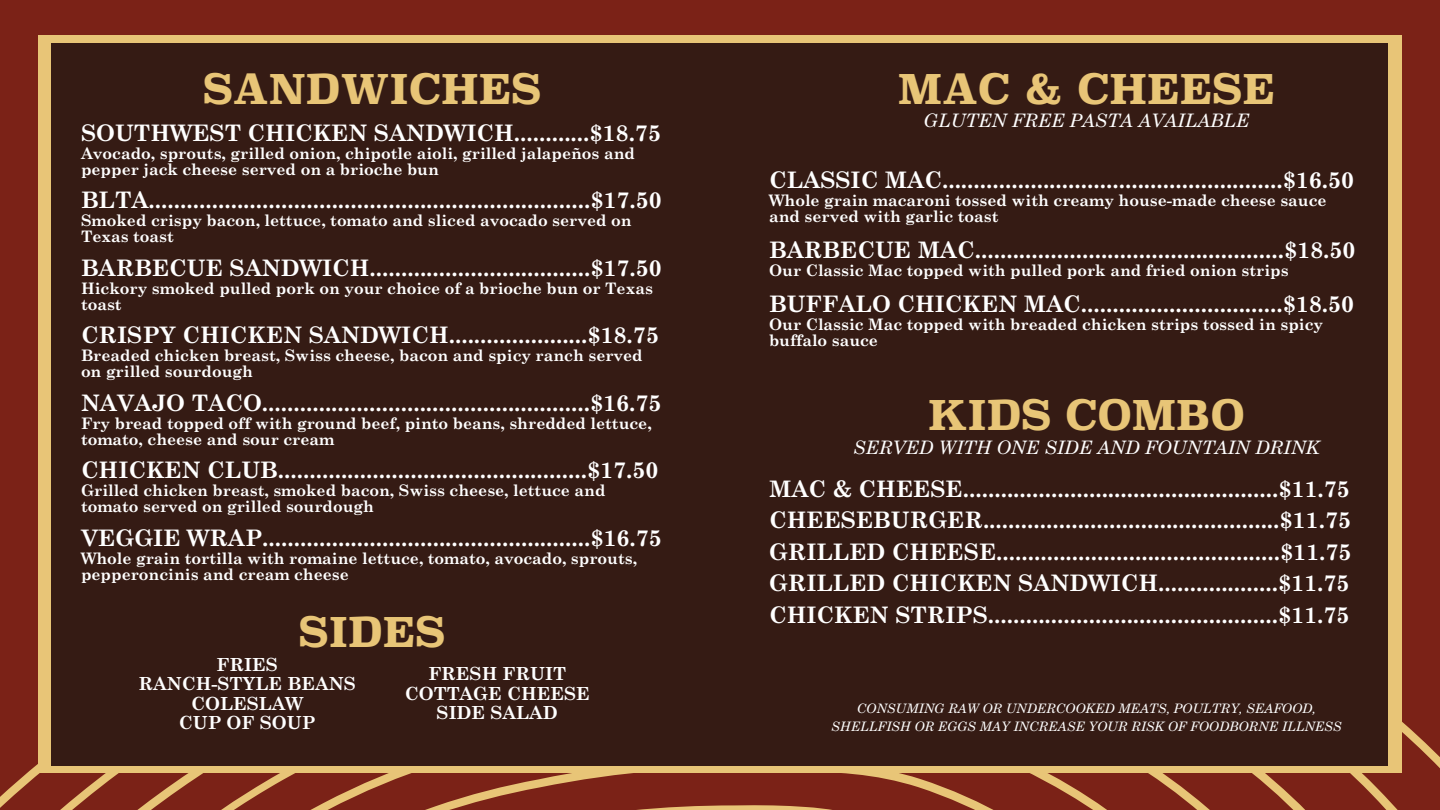
<style>
.page{position:relative;width:1440px;height:810px;background:#7b2217}
.page>*{position:absolute;margin:0;border:0;box-sizing:border-box;transform-origin:0 0}
.t1{font:700 40.8px "Superclarendon";color:#e8c577}
.t2{font:700 22.7px/31.5px "Century Schoolbook Std";color:#fff;text-align:justify}
.t3{font:italic 18.5px "Century Schoolbook Std";color:#fff}
.t4{font:700 18px/19.5px "Century Schoolbook Std";color:#fff;text-align:center}
.t5{font:700 15.8px/15.8px "Century Schoolbook Std";color:#fff}
.t6{font:italic 13px/17.9px "Century Schoolbook Std";color:#fff;text-align:center}
</style>
<div class="page">
<svg style="left:0;top:513px;width:1440px;height:297px"></svg>
<div style="left:38px;top:35px;width:1363px;height:738px;background:#e8c577"></div>
<div style="left:51px;top:43px;width:1337px;height:723px;background:#351b14"></div>
<h1 class="t1" style="left:203px;top:64px;width:340px">SANDWICHES</h1>
<p class="t2" style="left:81px;top:120px;width:582px">SOUTHWEST CHICKEN SANDWICH............$18.75</p>
<p class="t5" style="left:81px;top:147px;width:556px">Avocado, sprouts, grilled onion, chipotle aioli, grilled jalapeños and pepper jack cheese served on a brioche bun</p>
<p class="t2" style="left:81px;top:187px;width:582px">BLTA......................................................................$17.50</p>
<p class="t5" style="left:81px;top:215px;width:552px">Smoked crispy bacon, lettuce, tomato and sliced avocado served on<br>Texas toast</p>
<p class="t2" style="left:81px;top:255px;width:582px">BARBECUE SANDWICH...................................$17.50</p>
<p class="t5" style="left:81px;top:282px;width:573px">Hickory smoked pulled pork on your choice of a brioche bun or Texas toast</p>
<p class="t2" style="left:81px;top:322px;width:580px">CRISPY CHICKEN SANDWICH......................$18.75</p>
<p class="t5" style="left:81px;top:350px;width:563px">Breaded chicken breast, Swiss cheese, bacon and spicy ranch served on grilled sourdough</p>
<p class="t2" style="left:81px;top:390px;width:582px">NAVAJO TACO....................................................$16.75</p>
<p class="t5" style="left:81px;top:417px;width:572px">Fry bread topped off with ground beef, pinto beans, shredded lettuce, tomato, cheese and sour cream</p>
<p class="t2" style="left:81px;top:457px;width:579px">CHICKEN CLUB.................................................$17.50</p>
<p class="t5" style="left:81px;top:485px;width:526px">Grilled chicken breast, smoked bacon, Swiss cheese, lettuce and tomato served on grilled sourdough</p>
<p class="t2" style="left:81px;top:525px;width:582px">VEGGIE WRAP....................................................$16.75</p>
<p class="t5" style="left:81px;top:552px;width:558px">Whole grain tortilla with romaine lettuce, tomato, avocado, sprouts, pepperoncinis and cream cheese</p>
<h1 class="t1" style="left:299px;top:607px;width:148px">SIDES</h1>
<p class="t4" style="left:139px;top:657px;width:219px">FRIES<br>RANCH-STYLE BEANS<br>COLESLAW<br>CUP OF SOUP</p>
<p class="t4" style="left:405px;top:666px;width:187px">FRESH FRUIT<br>COTTAGE CHEESE<br>SIDE SALAD</p>
<h1 class="t1" style="left:898px;top:64px;width:379px">MAC &amp; CHEESE</h1>
<p class="t3" style="left:924px;top:114px;width:327px">GLUTEN FREE PASTA AVAILABLE</p>
<p class="t2" style="left:769px;top:167px;width:587px">CLASSIC MAC......................................................$16.50</p>
<p class="t5" style="left:769px;top:195px;width:559px">Whole grain macaroni tossed with creamy house-made cheese sauce and served with garlic toast</p>
<p class="t2" style="left:769px;top:237px;width:588px">BARBECUE MAC.................................................$18.50</p>
<p class="t5" style="left:769px;top:265px;width:521px">Our Classic Mac topped with pulled pork and fried onion strips</p>
<p class="t2" style="left:769px;top:291px;width:587px">BUFFALO CHICKEN MAC................................$18.50</p>
<p class="t5" style="left:769px;top:319px;width:556px">Our Classic Mac topped with breaded chicken strips tossed in spicy buffalo sauce</p>
<h1 class="t1" style="left:928px;top:390px;width:318px">KIDS COMBO</h1>
<p class="t3" style="left:853px;top:441px;width:468px">SERVED WITH ONE SIDE AND FOUNTAIN DRINK</p>
<p class="t2" style="left:769px;top:476px;width:584px">MAC &amp; CHEESE..................................................$11.75<br>CHEESEBURGER...............................................$11.75<br>GRILLED CHEESE.............................................$11.75<br>GRILLED CHICKEN SANDWICH...................$11.75<br>CHICKEN STRIPS..............................................$11.75</p>
<p class="t6" style="left:831px;top:701px;width:512px">CONSUMING RAW OR UNDERCOOKED MEATS, POULTRY, SEAFOOD,<br>SHELLFISH OR EGGS MAY INCREASE YOUR RISK OF FOODBORNE ILLNESS</p>
</div>
